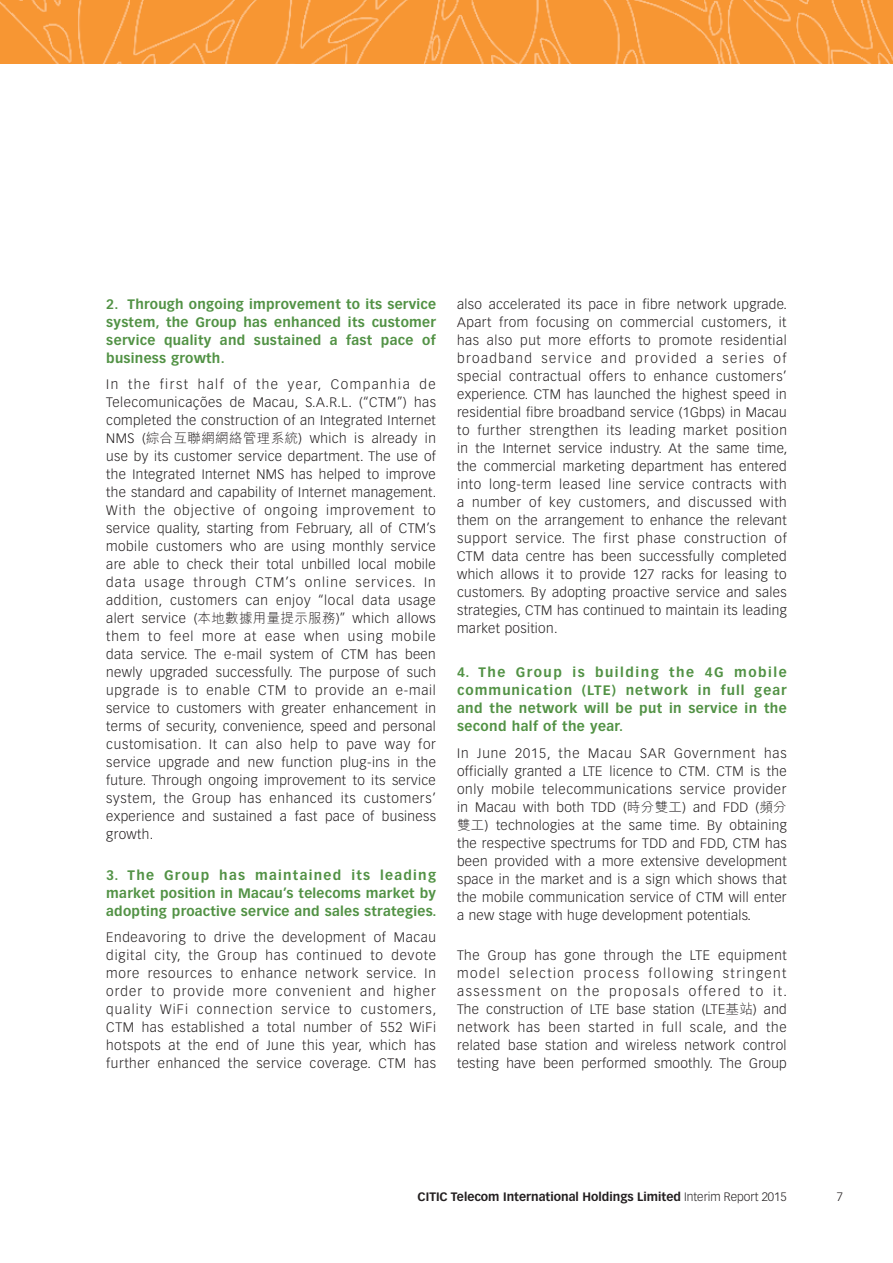
<style>
.page{position:relative;width:893px;height:1263px;background:#fff}
.page>*{position:absolute;margin:0;border:0;box-sizing:border-box;transform-origin:0 0}
.t1{font:300 13.5px/18px "Vectora LT Std";letter-spacing:.025em;color:#231f20;text-align:justify}
.t2{font:700 13.5px/18px "Vectora LT Std";letter-spacing:.03em;color:#529245;text-align:justify}
.t3{font:700 12px "Vectora LT Std";color:#231f20}
.t4{font:300 12px "Vectora LT Std";color:#231f20}
.s1{font-family:"M Hei HK"}
.s2{font-weight:300}
</style>
<div class="page">
<img style="left:0;top:0;width:893px;height:64px">
<p class="t2" style="left:106px;top:295px;width:331px">2. Through ongoing improvement to its service system, the Group has enhanced its customer service quality and sustained a fast pace of business growth.</p>
<p class="t1" style="left:106px;top:376px;width:332px">In the first half of the year, Companhia de Telecomunicações de Macau, S.A.R.L. (“CTM”) has completed the construction of an Integrated Internet NMS (<span class="s1">綜合互聯網網絡管理系統</span>) which is already in use by its customer service department. The use of the Integrated Internet NMS has helped to improve the standard and capability of Internet management.<br>With the objective of ongoing improvement to service quality, starting from February, all of CTM’s mobile customers who are using monthly service are able to check their total unbilled local mobile data usage through CTM’s online services. In addition, customers can enjoy “local data usage alert service (<span class="s1">本地數據用量提示服務</span>)” which allows them to feel more at ease when using mobile data service. The e-mail system of CTM has been newly upgraded successfully. The purpose of such upgrade is to enable CTM to provide an e-mail service to customers with greater enhancement in terms of security, convenience, speed and personal customisation. It can also help to pave way for service upgrade and new function plug-ins in the future. Through ongoing improvement to its service system, the Group has enhanced its customers’ experience and sustained a fast pace of business growth.</p>
<p class="t2" style="left:106px;top:866px;width:332px">3. The Group has maintained its leading market position in Macau’s telecoms market by adopting proactive service and sales strategies.</p>
<p class="t1" style="left:106px;top:928px;width:331px">Endeavoring to drive the development of Macau digital city, the Group has continued to devote more resources to enhance network service. In order to provide more convenient and higher quality WiFi connection service to customers, CTM has established a total number of 552 WiFi hotspots at the end of June this year, which has further enhanced the service coverage. CTM has</p>
<p class="t1" style="left:457px;top:295px;width:332px">also accelerated its pace in fibre network upgrade.<br>Apart from focusing on commercial customers, it has also put more efforts to promote residential broadband service and provided a series of special contractual offers to enhance customers’ experience. CTM has launched the highest speed in residential fibre broadband service (1Gbps) in Macau to further strengthen its leading market position in the Internet service industry. At the same time, the commercial marketing department has entered into long-term leased line service contracts with a number of key customers, and discussed with them on the arrangement to enhance the relevant support service. The first phase construction of CTM data centre has been successfully completed which allows it to provide 127 racks for leasing to customers. By adopting proactive service and sales strategies, CTM has continued to maintain its leading market position.</p>
<p class="t2" style="left:457px;top:663px;width:331px">4. The Group is building the 4G mobile communication (LTE) network in full gear and the network will be put in service in the second half of the year.</p>
<p class="t1" style="left:457px;top:744px;width:331px">In June 2015, the Macau SAR Government has officially granted a LTE licence to CTM. CTM is the only mobile telecommunications service provider in Macau with both TDD (<span class="s1">時分雙工</span>) and FDD (<span class="s1">頻分雙工</span>) technologies at the same time. By obtaining the respective spectrums for TDD and FDD, CTM has been provided with a more extensive development space in the market and is a sign which shows that the mobile communication service of CTM will enter a new stage with huge development potentials.</p>
<p class="t1" style="left:457px;top:946px;width:331px">The Group has gone through the LTE equipment model selection process following stringent assessment on the proposals offered to it.<br>The construction of LTE base station (LTE<span class="s1">基站</span>) and network has been started in full scale, and the related base station and wireless network control testing have been performed smoothly. The Group</p>
<p class="t3" style="left:418px;top:1189px;width:371px">CITIC Telecom International Holdings Limited <span class="s2">Interim Report 2015</span></p>
<p class="t4" style="left:837px;top:1189px;width:8px">7</p>
</div>
